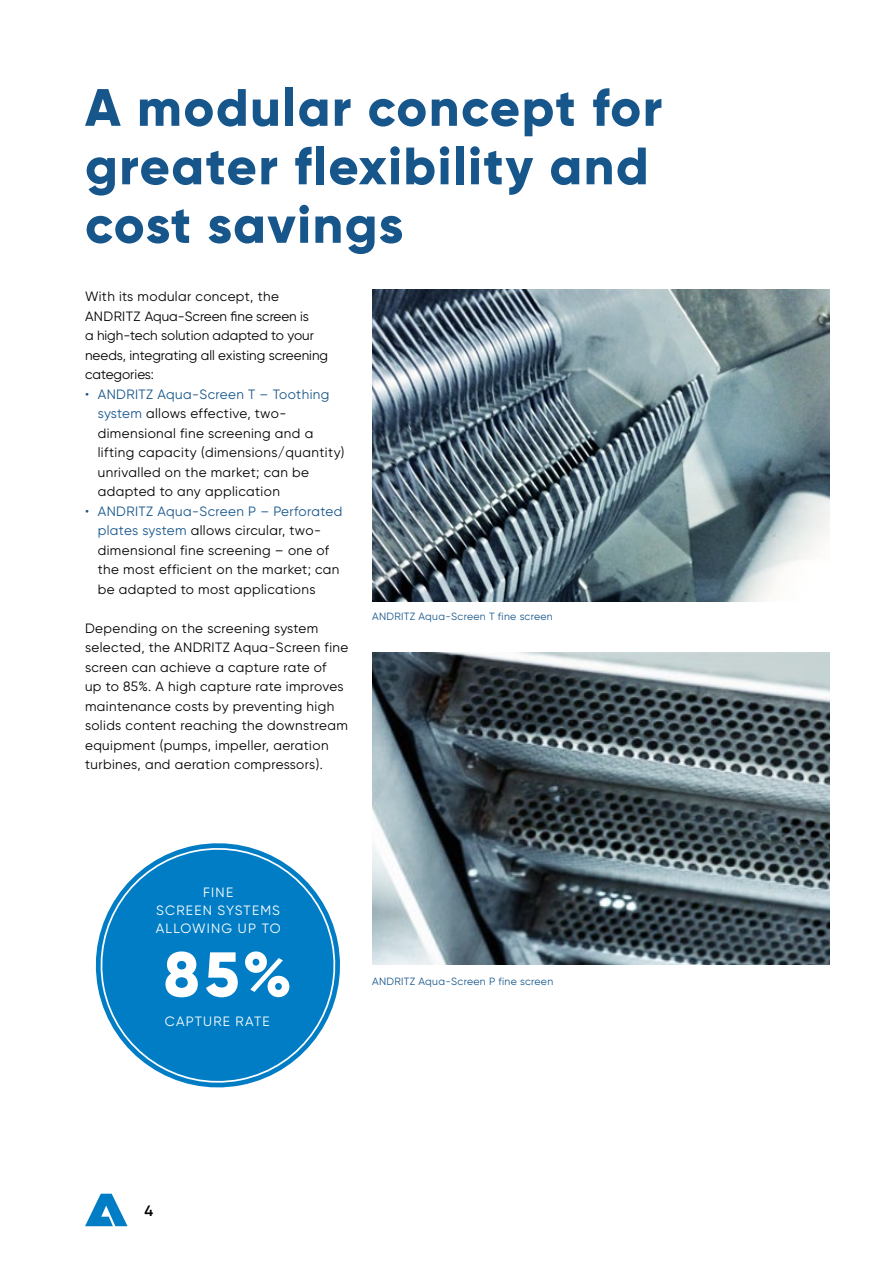
<style>
.page{position:relative;width:893px;height:1263px;background:#fff}
.page>*{position:absolute;margin:0;border:0;box-sizing:border-box;transform-origin:0 0}
.t1{font:800 63px "Gilroy";color:#fff}
.t2{font:800 52.5px/58.5px "Gilroy";letter-spacing:.03em;color:#17568b}
.t3{font:600 15px "Gilroy";color:#000}
.t4{font:13.5px/19.5px "Gilroy";letter-spacing:.03em;color:#000}
.t5{font:13.5px/19.5px "Gilroy";color:#000}
.t6{font:13.5px/18px "Gilroy";letter-spacing:.09em;color:#fff;text-align:center}
.t7{font:10.5px "Gilroy";letter-spacing:.03em;color:#17568b}
.s1{color:#17568b}
</style>
<div class="page">
<svg style="left:85px;top:1194px;width:43px;height:32px"></svg>
<img style="left:372px;top:289px;width:457px;height:312px">
<img style="left:372px;top:652px;width:457px;height:312px">
<svg style="left:95px;top:843px;width:245px;height:245px;fill:#007dc5"></svg>
<h2 class="t2" style="left:85px;top:78px;width:579px">A modular concept for greater flexibility and cost savings</h2>
<p class="t5" style="left:85px;top:287px;width:245px">With its modular concept, the<br>ANDRITZ Aqua-Screen fine screen is<br>a high-tech solution adapted to your needs, integrating all existing screening categories:</p>
<p class="t4" style="left:98px;top:384px;width:248px;text-indent:-13px"><span class="s1">• ANDRITZ Aqua-Screen T – Toothing system</span> allows effective, two&shy;dimensional fine screening and a lifting capacity (dimensions/quantity) unrivalled on the market; can be adapted to any application</p>
<p class="t4" style="left:98px;top:501px;width:246px;text-indent:-13px"><span class="s1">• ANDRITZ Aqua-Screen P – Perforated plates system</span> allows circular, two&shy;dimensional fine screening – one of the most efficient on the market; can be adapted to most applications</p>
<p class="t4" style="left:85px;top:618px;width:265px">Depending on the screening system selected, the ANDRITZ Aqua-Screen fine screen can achieve a capture rate of<br>up to 85%. A high capture rate improves maintenance costs by preventing high solids content reaching the downstream equipment (pumps, impeller, aeration turbines, and aeration compressors).</p>
<p class="t7" style="left:372px;top:610px;width:182px">ANDRITZ Aqua-Screen T fine screen</p>
<p class="t6" style="left:156px;top:883px;width:126px">FINE<br>SCREEN SYSTEMS<br>ALLOWING UP TO</p>
<h1 class="t1" style="left:164px;top:935px;width:130px">85%</h1>
<p class="t6" style="left:165px;top:1012px;width:106px">CAPTURE RATE</p>
<p class="t3" style="left:145px;top:1201px;width:10px">4</p>
<p class="t7" style="left:372px;top:975px;width:183px">ANDRITZ Aqua-Screen P fine screen</p>
</div>
